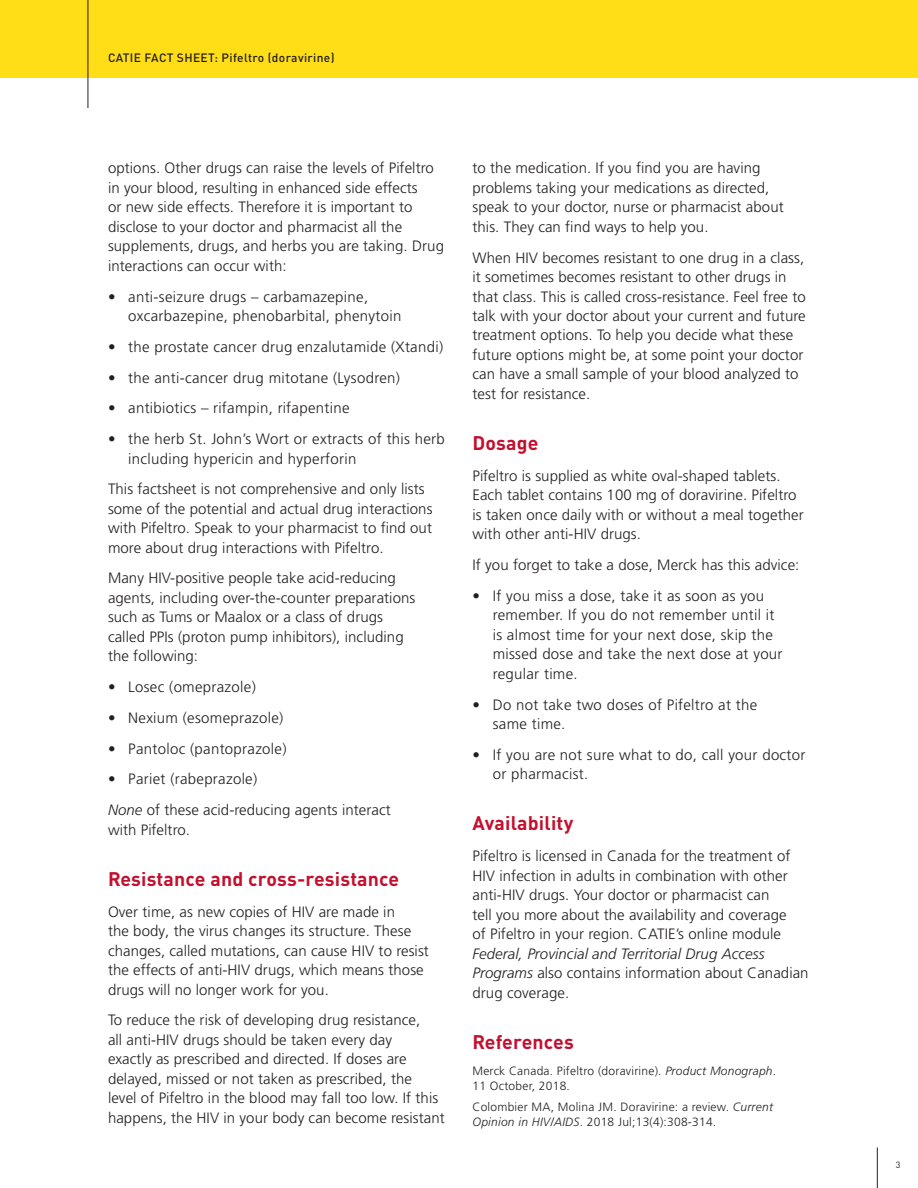
<style>
.page{position:relative;width:918px;height:1188px;background:#fff}
.page>*{position:absolute;margin:0;border:0;box-sizing:border-box;transform-origin:0 0}
.t1{font:700 19.5px "DINOT";letter-spacing:.01em;color:#c3102f}
.t2{font:300 15px/19.5px "Frutiger LT Pro";letter-spacing:.005em;color:#231f20}
.t3{font:italic 300 15px/19.5px "Frutiger LT Pro";letter-spacing:.005em;color:#231f20}
.t4{font:300 12px/15px "Frutiger LT Pro";letter-spacing:.02em;color:#231f20}
.t5{font:500 12px "DINOT";letter-spacing:.03em;color:#231f20}
.t6{font:9px "DINOT";color:#231f20}
.s1{font-style:italic}
.s2{font-style:normal}
</style>
<div class="page">
<hr style="left:877px;top:1148px;width:1px;height:40px;background:#231f20">
<div style="left:0;top:0;width:918px;height:78px;background:#ffdd17"></div>
<hr style="left:88px;top:0;width:1px;height:108px;background:#231f20">
<p class="t5" style="left:108px;top:48px;width:228px">CATIE FACT SHEET: Pifeltro (doravirine)</p>
<p class="t2" style="left:108px;top:158px;width:338px">options. Other drugs can raise the levels of Pifeltro in your blood, resulting in enhanced side effects<br>or new side effects. Therefore it is important to disclose to your doctor and pharmacist all the supplements, drugs, and herbs you are taking. Drug interactions can occur with:</p>
<p class="t2" style="left:128px;top:287px;width:275px;text-indent:-20px">• anti-seizure drugs – carbamazepine, oxcarbazepine, phenobarbital, phenytoin</p>
<p class="t2" style="left:108px;top:337px;width:337px">• the prostate cancer drug enzalutamide (Xtandi)</p>
<p class="t2" style="left:108px;top:368px;width:293px">• the anti-cancer drug mitotane (Lysodren)</p>
<p class="t2" style="left:108px;top:398px;width:243px">• antibiotics – rifampin, rifapentine</p>
<p class="t2" style="left:128px;top:429px;width:318px;text-indent:-20px">• the herb St. John’s Wort or extracts of this herb including hypericin and hyperforin</p>
<p class="t2" style="left:108px;top:479px;width:326px">This factsheet is not comprehensive and only lists some of the potential and actual drug interactions with Pifeltro. Speak to your pharmacist to find out more about drug interactions with Pifeltro.</p>
<p class="t2" style="left:108px;top:569px;width:309px">Many HIV-positive people take acid-reducing agents, including over-the-counter preparations such as Tums or Maalox or a class of drugs called PPIs (proton pump inhibitors), including the following:</p>
<p class="t2" style="left:108px;top:677px;width:149px">• Losec (omeprazole)</p>
<p class="t2" style="left:108px;top:708px;width:177px">• Nexium (esomeprazole)</p>
<p class="t2" style="left:108px;top:739px;width:180px">• Pantoloc (pantoprazole)</p>
<p class="t2" style="left:108px;top:764px;width:284px;line-height:30.8px">• Pariet (rabeprazole)<br><span class="s1">None</span> of these acid-reducing agents interact</p>
<p class="t2" style="left:108px;top:820px;width:84px">with Pifeltro.</p>
<h1 class="t1" style="left:108px;top:863px;width:293px">Resistance and cross-resistance</h1>
<p class="t2" style="left:108px;top:902px;width:322px">Over time, as new copies of HIV are made in<br>the body, the virus changes its structure. These changes, called mutations, can cause HIV to resist the effects of anti-HIV drugs, which means those drugs will no longer work for you.</p>
<p class="t2" style="left:108px;top:1010px;width:338px">To reduce the risk of developing drug resistance,<br>all anti-HIV drugs should be taken every day<br>exactly as prescribed and directed. If doses are delayed, missed or not taken as prescribed, the<br>level of Pifeltro in the blood may fall too low. If this happens, the HIV in your body can become resistant</p>
<p class="t2" style="left:472px;top:158px;width:313px">to the medication. If you find you are having problems taking your medications as directed, speak to your doctor, nurse or pharmacist about this. They can find ways to help you.</p>
<p class="t2" style="left:472px;top:248px;width:335px">When HIV becomes resistant to one drug in a class, it sometimes becomes resistant to other drugs in that class. This is called cross-resistance. Feel free to talk with your doctor about your current and future treatment options. To help you decide what these future options might be, at some point your doctor can have a small sample of your blood analyzed to test for resistance.</p>
<h1 class="t1" style="left:472px;top:428px;width:68px">Dosage</h1>
<p class="t2" style="left:472px;top:466px;width:333px">Pifeltro is supplied as white oval-shaped tablets.<br>Each tablet contains 100 mg of doravirine. Pifeltro is taken once daily with or without a meal together with other anti-HIV drugs.</p>
<p class="t2" style="left:472px;top:555px;width:328px">If you forget to take a dose, Merck has this advice:</p>
<p class="t2" style="left:493px;top:586px;width:291px;text-indent:-20px">• If you miss a dose, take it as soon as you remember. If you do not remember until it is almost time for your next dose, skip the missed dose and take the next dose at your regular time.</p>
<p class="t2" style="left:493px;top:695px;width:266px;text-indent:-20px">• Do not take two doses of Pifeltro at the same time.</p>
<p class="t2" style="left:493px;top:745px;width:314px;text-indent:-20px">• If you are not sure what to do, call your doctor or pharmacist.</p>
<h1 class="t1" style="left:472px;top:808px;width:102px">Availability</h1>
<p class="t2" style="left:472px;top:846px;width:319px">Pifeltro is licensed in Canada for the treatment of HIV infection in adults in combination with other anti-HIV drugs. Your doctor or pharmacist can tell you more about the availability and coverage of Pifeltro in your region. CATIE’s online module</p>
<p class="t3" style="left:472px;top:944px;width:338px">Federal, Provincial and Territorial Drug Access<br>Programs <span class="s2">also contains information about Canadian drug coverage.</span></p>
<h1 class="t1" style="left:472px;top:1026px;width:103px">References</h1>
<p class="t4" style="left:472px;top:1063px;width:305px">Merck Canada. Pifeltro (doravirine). <span class="s1">Product Monograph</span>.<br>11 October, 2018.</p>
<p class="t4" style="left:472px;top:1100px;width:302px">Colombier MA, Molina JM. Doravirine: a review. <span class="s1">Current<br>Opinion in HIV/AIDS</span>. 2018 Jul;13(4):308-314.</p>
<p class="t6" style="left:896px;top:1158px;width:6px">3</p>
</div>
